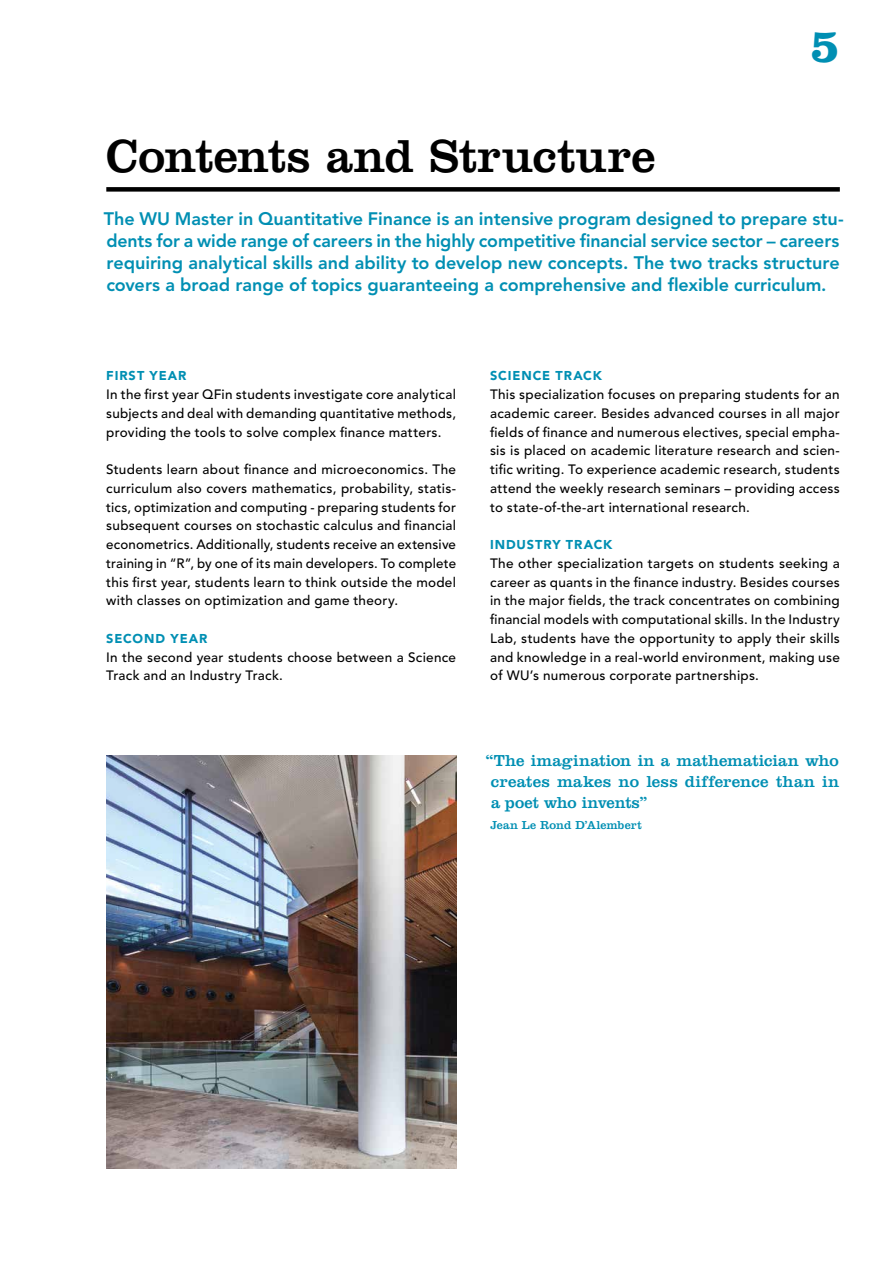
<style>
.page{position:relative;width:893px;height:1263px;background:#fff}
.page>*{position:absolute;margin:0;border:0;box-sizing:border-box;transform-origin:0 0}
.t1{font:48px "Clarendon LT Std";letter-spacing:-.005em;color:#000}
.t2{font:700 48px "Clarendon LT Std";color:#008fb3}
.t3{font:800 18px/21.8px "Avenir LT Std";letter-spacing:-.005em;color:#008fb3}
.t4{font:16.5px/21px "Clarendon LT Std";letter-spacing:.005em;color:#008fb3;text-align:justify}
.t5{font:500 13.5px/18.8px "Avenir LT Std";letter-spacing:.02em;color:#000;text-align:justify}
.t6{font:900 12.75px "Avenir LT Std";letter-spacing:.07em;color:#008fb3}
.t7{font:12px "Clarendon LT Std";letter-spacing:.01em;color:#008fb3}
</style>
<div class="page">
<img style="left:106px;top:755px;width:350px;height:413px">
<div style="left:106px;top:187px;width:734px;height:5px;background:#000"></div>
<h1 class="t2" style="left:810px;top:16px;width:31px">5</h1>
<h1 class="t1" style="left:106px;top:128px;width:551px">Contents and Structure</h1>
<p class="t3" style="left:104px;top:208px;width:741px">The WU Master in Quantitative Finance is an intensive program designed to prepare stu&shy;dents for a wide range of careers in the highly competitive financial service sector – careers requiring analytical skills and ability to develop new concepts. The two tracks structure covers a broad range of topics guaranteeing a comprehensive and flexible curriculum.</p>
<p class="t6" style="left:106px;top:368px;width:82px">FIRST YEAR</p>
<p class="t5" style="left:106px;top:385px;width:351px">In the first year QFin students investigate core analytical subjects and deal with demanding quantitative methods, providing the tools to solve complex finance matters.</p>
<p class="t5" style="left:106px;top:460px;width:351px">Students learn about finance and microeconomics. The curriculum also covers mathematics, probability, statis&shy;tics, optimization and computing - preparing students for subsequent courses on stochastic calculus and financial econometrics. Additionally, students receive an extensive training in “R”, by one of its main developers. To complete this first year, students learn to think outside the model with classes on optimization and game theory.</p>
<p class="t6" style="left:106px;top:631px;width:103px">SECOND YEAR</p>
<p class="t5" style="left:106px;top:648px;width:351px">In the second year students choose between a Science<br>Track and an Industry Track.</p>
<p class="t6" style="left:490px;top:368px;width:113px">SCIENCE TRACK</p>
<p class="t5" style="left:490px;top:385px;width:351px">This specialization focuses on preparing students for an academic career. Besides advanced courses in all major fields of finance and numerous electives, special empha&shy;sis is placed on academic literature research and scien&shy;tific writing. To experience academic research, students attend the weekly research seminars – providing access to state-of-the-art international research.</p>
<p class="t6" style="left:490px;top:537px;width:124px">INDUSTRY TRACK</p>
<p class="t5" style="left:490px;top:554px;width:351px">The other specialization targets on students seeking a career as quants in the finance industry. Besides courses in the major fields, the track concentrates on combining financial models with computational skills. In the Industry Lab, students have the opportunity to apply their skills and knowledge in a real-world environment, making use of WU’s numerous corporate partnerships.</p>
<p class="t4" style="left:491px;top:750px;width:350px;text-indent:-5px">“The imagination in a mathematician who creates makes no less difference than in a poet who invents”</p>
<p class="t7" style="left:490px;top:818px;width:153px">Jean Le Rond D’Alembert</p>
</div>
